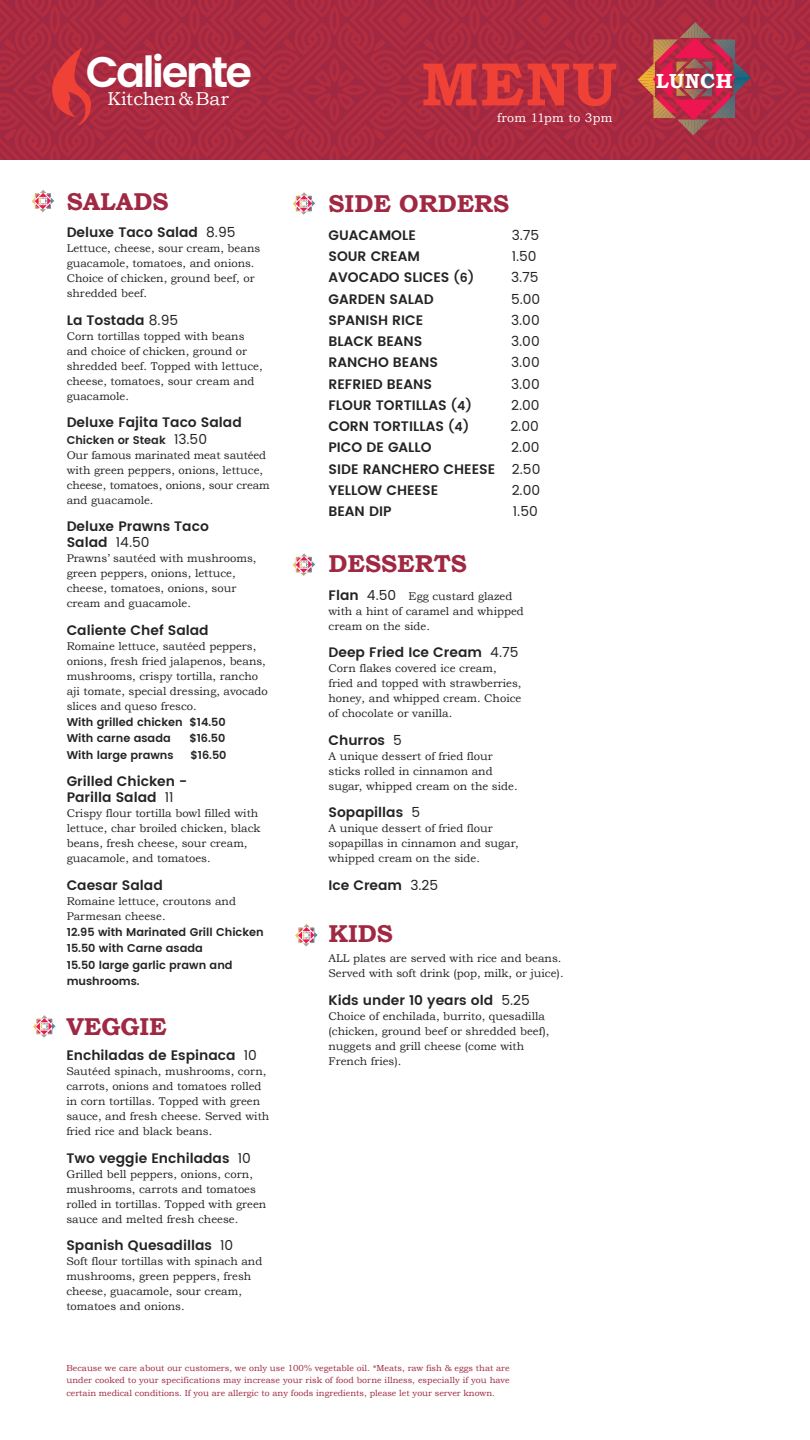
<style>
.page{position:relative;width:810px;height:1440px;background:#fff}
.page>*{position:absolute;margin:0;border:0;box-sizing:border-box;transform-origin:0 0}
.t1{font:700 61.38px "Bookman Old Style";color:#ef4136}
.t2{font:600 42.75px "Poppins";letter-spacing:-.065em;color:#fff}
.t3{font:700 24.38px "Bookman Old Style";color:#a02843}
.t4{font:700 20.38px "Bookman Old Style";letter-spacing:.02em;color:#fff}
.t5{font:18.5px "Bookman Old Style";letter-spacing:-.005em;color:#fff}
.t6{font:600 13.75px/21.2px "Poppins";color:#242424}
.t7{font:13.75px "Poppins";color:#242424}
.t8{font:12.5px "Bookman Old Style";letter-spacing:.02em;color:#fff}
.t9{font:11.25px/15px "Bookman Old Style";color:#242424}
.t10{font:600 11.25px/16.2px "Poppins";color:#242424}
.t11{font:8.75px/12.5px "Bookman Old Style";color:#a02843;text-align:justify}
.s1{font-weight:400}
.s2{font-weight:400;font-size:13.75px}
.s3{font-size:12.5px}
.s4{font-family:"Poppins";font-weight:600;font-size:13.75px}
.s5{font-family:"Poppins";font-size:13.75px}
</style>
<div class="page">
<svg style="left:0;top:0;width:810px;height:160px;background:#aa2c41"></svg>
<svg style="left:293px;top:553px;width:22px;height:23px"></svg>
<svg style="left:32px;top:190px;width:22px;height:22px"></svg>
<svg style="left:293px;top:192px;width:22px;height:23px"></svg>
<svg style="left:295px;top:924px;width:23px;height:22px"></svg>
<svg style="left:33px;top:1015px;width:22px;height:23px"></svg>
<h2 class="t2" style="left:86px;top:40px;width:168px">Caliente</h2>
<h3 class="t5" style="left:107px;top:88px;width:123px">Kitchen &amp; Bar</h3>
<h3 class="t3" style="left:67px;top:187px;width:103px">SALADS</h3>
<p class="t6" style="left:67px;top:222px;width:170px">Deluxe Taco Salad <span class="s1">8.95</span></p>
<p class="t9" style="left:67px;top:241px;width:195px">Lettuce, cheese, sour cream, beans guacamole, tomatoes, and onions.<br>Choice of chicken, ground beef, or shredded beef.</p>
<p class="t6" style="left:67px;top:310px;width:113px">La Tostada <span class="s1">8.95</span></p>
<p class="t9" style="left:67px;top:328px;width:197px">Corn tortillas topped with beans and choice of chicken, ground or shredded beef. Topped with lettuce, cheese, tomatoes, sour cream and guacamole.</p>
<p class="t6" style="left:67px;top:412px;width:177px">Deluxe Fajita Taco Salad</p>
<p class="t10" style="left:67px;top:432px;width:142px">Chicken or Steak <span class="s2">13.50</span></p>
<p class="t9" style="left:67px;top:447px;width:205px">Our famous marinated meat sautéed with green peppers, onions, lettuce, cheese, tomatoes, onions, sour cream and guacamole.</p>
<p class="t6" style="left:67px;top:519px;width:144px;line-height:16.2px">Deluxe Prawns Taco<br>Salad <span class="s1">14.50</span></p>
<p class="t9" style="left:67px;top:551px;width:191px">Prawns’ sautéed with mushrooms, green peppers, onions, lettuce, cheese, tomatoes, onions, sour cream and guacamole.</p>
<p class="t6" style="left:67px;top:620px;width:143px">Caliente Chef Salad</p>
<p class="t9" style="left:67px;top:638px;width:203px">Romaine lettuce, sautéed peppers, onions, fresh fried jalapenos, beans, mushrooms, crispy tortilla, rancho aji tomate, special dressing, avocado slices and queso fresco.</p>
<p class="t10" style="left:67px;top:714px;width:161px">With grilled chicken $14.50<br>With carne asada</p>
<p class="t10" style="left:189px;top:731px;width:38px">$16.50</p>
<p class="t10" style="left:67px;top:747px;width:108px">With large prawns</p>
<p class="t10" style="left:191px;top:747px;width:38px">$16.50</p>
<p class="t6" style="left:67px;top:774px;width:122px;line-height:16.2px">Grilled Chicken -<br>Parilla Salad <span class="s1">11</span></p>
<p class="t9" style="left:67px;top:806px;width:195px">Crispy flour tortilla bowl filled with lettuce, char broiled chicken, black beans, fresh cheese, sour cream, guacamole, and tomatoes.</p>
<p class="t6" style="left:67px;top:875px;width:98px">Caesar Salad</p>
<p class="t9" style="left:67px;top:893px;width:171px">Romaine lettuce, croutons and<br>Parmesan cheese.</p>
<p class="t10" style="left:67px;top:924px;width:199px">12.95 with Marinated Grill Chicken<br>15.50 with Carne asada<br>15.50 large garlic prawn and mushrooms.</p>
<h3 class="t3" style="left:66px;top:1012px;width:102px">VEGGIE</h3>
<p class="t6" style="left:66px;top:1045px;width:192px">Enchiladas de Espinaca <span class="s1">10</span></p>
<p class="t9" style="left:66px;top:1064px;width:205px">Sautéed spinach, mushrooms, corn, carrots, onions and tomatoes rolled in corn tortillas. Topped with green sauce, and fresh cheese. Served with fried rice and black beans.</p>
<p class="t6" style="left:66px;top:1148px;width:186px">Two veggie Enchiladas <span class="s1">10</span></p>
<p class="t9" style="left:66px;top:1167px;width:201px">Grilled bell peppers, onions, corn, mushrooms, carrots and tomatoes rolled in tortillas. Topped with green sauce and melted fresh cheese.</p>
<p class="t6" style="left:66px;top:1235px;width:168px">Spanish Quesadillas <span class="s1">10</span></p>
<p class="t9" style="left:66px;top:1254px;width:197px">Soft flour tortillas with spinach and mushrooms, green peppers, fresh cheese, guacamole, sour cream, tomatoes and onions.</p>
<h1 class="t1" style="left:421px;top:48px;width:198px">MENU</h1>
<h3 class="t4" style="left:656px;top:69px;width:78px">LUNCH</h3>
<p class="t8" style="left:497px;top:110px;width:117px">from 11pm to 3pm</p>
<h3 class="t3" style="left:329px;top:189px;width:182px">SIDE ORDERS</h3>
<p class="t6" style="left:329px;top:225px;width:89px">GUACAMOLE</p>
<p class="t7" style="left:512px;top:225px;width:29px">3.75</p>
<p class="t6" style="left:329px;top:246px;width:93px">SOUR CREAM</p>
<p class="t7" style="left:512px;top:246px;width:26px">1.50</p>
<p class="t6" style="left:329px;top:267px;width:147px">AVOCADO SLICES <span class="s3">(6)</span></p>
<p class="t7" style="left:511px;top:268px;width:29px">3.75</p>
<p class="t6" style="left:329px;top:289px;width:107px">GARDEN SALAD</p>
<p class="t7" style="left:511px;top:289px;width:31px">5.00</p>
<p class="t6" style="left:329px;top:310px;width:96px">SPANISH RICE</p>
<p class="t7" style="left:511px;top:310px;width:30px">3.00</p>
<p class="t6" style="left:329px;top:331px;width:95px">BLACK BEANS</p>
<p class="t7" style="left:511px;top:331px;width:30px">3.00</p>
<p class="t6" style="left:329px;top:352px;width:111px">RANCHO BEANS</p>
<p class="t7" style="left:511px;top:352px;width:30px">3.00</p>
<p class="t6" style="left:329px;top:374px;width:105px">REFRIED BEANS</p>
<p class="t7" style="left:511px;top:374px;width:30px">3.00</p>
<p class="t6" style="left:329px;top:395px;width:145px">FLOUR TORTILLAS <span class="s3">(4)</span></p>
<p class="t7" style="left:511px;top:395px;width:30px">2.00</p>
<p class="t6" style="left:329px;top:416px;width:142px">CORN TORTILLAS <span class="s3">(4)</span></p>
<p class="t7" style="left:510px;top:416px;width:30px">2.00</p>
<p class="t6" style="left:329px;top:437px;width:105px">PICO DE GALLO</p>
<p class="t6" style="left:329px;top:437px;width:213px;text-align:justify;text-indent:183px"><span class="s1">2.00<br></span>SIDE RANCHERO CHEESE <span class="s1">2.50<br></span>YELLOW CHEESE</p>
<p class="t7" style="left:512px;top:480px;width:30px">2.00</p>
<p class="t6" style="left:329px;top:501px;width:64px">BEAN DIP</p>
<p class="t7" style="left:513px;top:501px;width:26px">1.50</p>
<h3 class="t3" style="left:329px;top:549px;width:140px">DESSERTS</h3>
<p class="t9" style="left:329px;top:589px;width:197px"><span class="s4">Flan</span> <span class="s5">4.50</span> Egg custard glazed with a hint of caramel and whipped cream on the side.</p>
<p class="t6" style="left:329px;top:643px;width:191px">Deep Fried Ice Cream <span class="s1">4.75</span></p>
<p class="t9" style="left:329px;top:661px;width:195px">Corn flakes covered ice cream, fried and topped with strawberries, honey, and whipped cream. Choice of chocolate or vanilla.</p>
<p class="t6" style="left:329px;top:730px;width:75px">Churros <span class="s1">5</span></p>
<p class="t9" style="left:329px;top:749px;width:191px">A unique dessert of fried flour sticks rolled in cinnamon and sugar, whipped cream on the side.</p>
<p class="t6" style="left:329px;top:803px;width:93px">Sopapillas <span class="s1">5</span></p>
<p class="t9" style="left:329px;top:821px;width:192px">A unique dessert of fried flour sopapillas in cinnamon and sugar, whipped cream on the side.</p>
<p class="t6" style="left:329px;top:875px;width:111px">Ice Cream <span class="s1">3.25</span></p>
<h3 class="t3" style="left:329px;top:919px;width:66px">KIDS</h3>
<p class="t9" style="left:329px;top:951px;width:237px">ALL plates are served with rice and beans.<br>Served with soft drink (pop, milk, or juice).</p>
<p class="t6" style="left:329px;top:990px;width:203px">Kids under 10 years old <span class="s1">5.25</span></p>
<p class="t9" style="left:329px;top:1008px;width:222px">Choice of enchilada, burrito, quesadilla (chicken, ground beef or shredded beef), nuggets and grill cheese (come with French fries).</p>
<p class="t11" style="left:66px;top:1362px;width:445px">Because we care about our customers, we only use 100% vegetable oil. *Meats, raw fish &amp; eggs that are under cooked to your specifications may increase your risk of food borne illness, especially if you have certain medical conditions. If you are allergic to any foods ingredients, please let your server known.</p>
</div>
